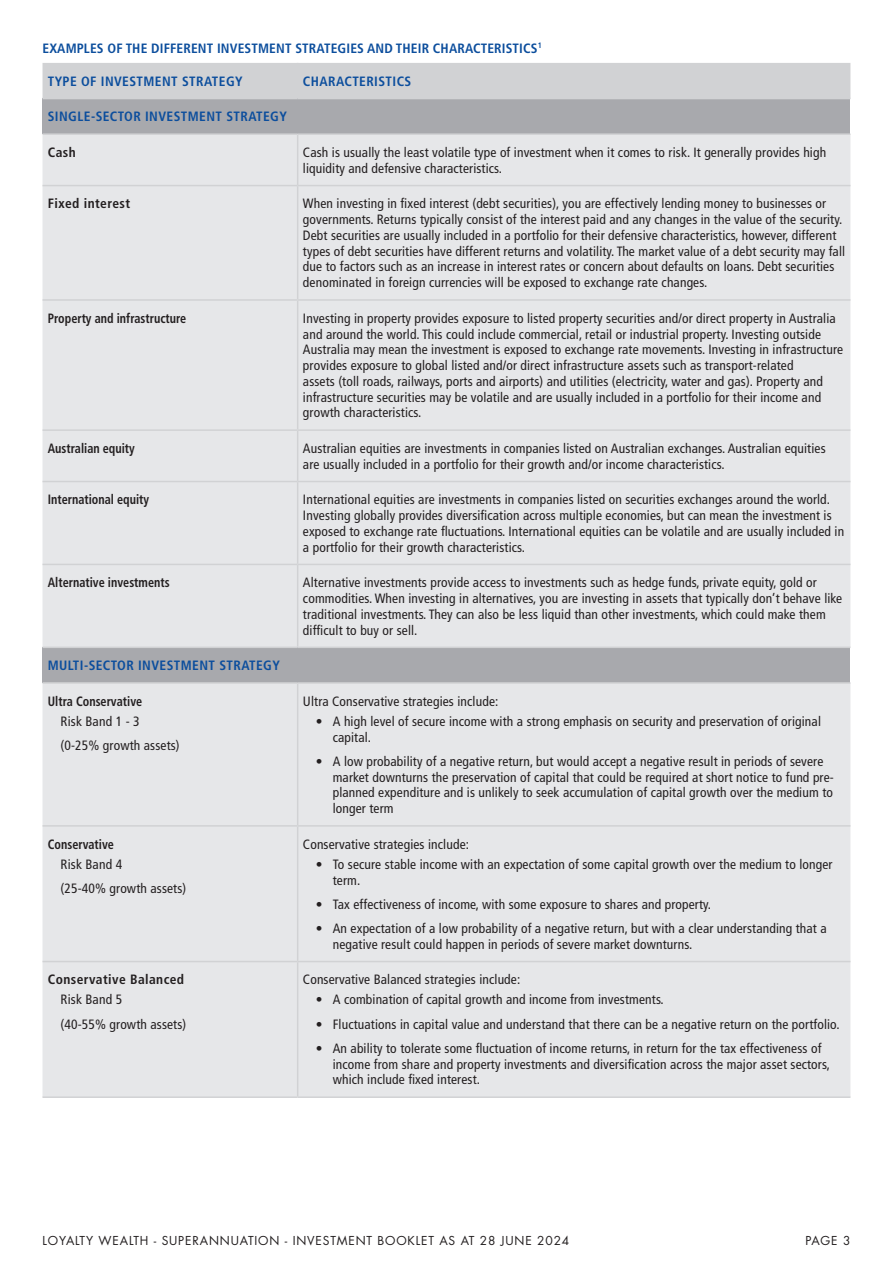
<style>
.page{position:relative;width:893px;height:1263px;background:#fff}
.page>*{position:absolute;margin:0;border:0;box-sizing:border-box;transform-origin:0 0}
.Table_Text{font:condensed 13.5px/15.8px "Frutiger LT Std";letter-spacing:.01em;color:#231f20}
.Table_Bold{font:700 condensed 13.5px "Frutiger LT Std";color:#231f20;scale:.9 1}
.Table_Header{font:700 condensed 13.5px "Frutiger LT Std";letter-spacing:.03em;color:#0c4e9d}
.Table_Body_Indented{font:condensed 13.5px "Frutiger LT Std";letter-spacing:.01em;color:#231f20}
.Headings{font:700 condensed 13.5px "Frutiger LT Std";letter-spacing:.01em;color:#0c4e9d}
.Table_Bold-2{font:700 condensed 13.5px "Frutiger LT Std";letter-spacing:.03em;color:#231f20}
.Table_Bold-3{font:700 condensed 13.5px "Frutiger LT Std";color:#231f20}
.t1{font:12px "Futura Std";letter-spacing:.07em;color:#231f20}
</style>
<div class="page">
<div style="left:43px;top:63px;width:807px;height:35px;background:#d1d2d4"></div>
<div style="left:43px;top:99px;width:807px;height:35px;background:#a8a9ad"></div>
<div style="left:43px;top:135px;width:807px;height:961px;background:#e6e7e9"></div>
<div style="left:43px;top:647px;width:807px;height:36px;background:#a8a9ad"></div>
<hr style="left:43px;top:133px;width:255px;height:2px;background:#d1d2d4">
<hr style="left:298px;top:133px;width:552px;height:2px;background:#d1d2d4">
<hr style="left:297px;top:135px;width:1px;height:50px;background:#d1d2d4">
<hr style="left:297px;top:186px;width:1px;height:113px;background:#d1d2d4">
<hr style="left:297px;top:301px;width:1px;height:128px;background:#d1d2d4">
<hr style="left:297px;top:431px;width:1px;height:50px;background:#d1d2d4">
<hr style="left:297px;top:482px;width:1px;height:82px;background:#d1d2d4">
<hr style="left:297px;top:565px;width:1px;height:81px;background:#d1d2d4">
<hr style="left:43px;top:646px;width:255px;height:2px;background:#d1d2d4">
<hr style="left:298px;top:646px;width:552px;height:2px;background:#d1d2d4">
<hr style="left:43px;top:682px;width:255px;height:2px;background:#d1d2d4">
<hr style="left:298px;top:682px;width:552px;height:2px;background:#d1d2d4">
<hr style="left:297px;top:684px;width:1px;height:141px;background:#d1d2d4">
<hr style="left:43px;top:825px;width:255px;height:2px;background:#d1d2d4">
<hr style="left:298px;top:825px;width:552px;height:2px;background:#d1d2d4">
<hr style="left:297px;top:827px;width:1px;height:134px;background:#d1d2d4">
<hr style="left:43px;top:961px;width:255px;height:1px;background:#d1d2d4">
<hr style="left:298px;top:961px;width:552px;height:1px;background:#d1d2d4">
<hr style="left:297px;top:962px;width:1px;height:134px;background:#d1d2d4">
<hr style="left:43px;top:1096px;width:255px;height:2px;background:#d1d2d4">
<hr style="left:298px;top:1096px;width:552px;height:2px;background:#d1d2d4">
<hr style="left:297px;top:63px;width:1px;height:35px;background:#d1d2d4">
<hr style="left:43px;top:98px;width:255px;height:1px;background:#d1d2d4">
<hr style="left:298px;top:98px;width:552px;height:1px;background:#d1d2d4">
<hr style="left:43px;top:185px;width:255px;height:1px;background:#d1d2d4">
<hr style="left:298px;top:185px;width:552px;height:1px;background:#d1d2d4">
<hr style="left:43px;top:299px;width:255px;height:2px;background:#d1d2d4">
<hr style="left:298px;top:299px;width:552px;height:2px;background:#d1d2d4">
<hr style="left:43px;top:429px;width:255px;height:2px;background:#d1d2d4">
<hr style="left:298px;top:429px;width:552px;height:2px;background:#d1d2d4">
<hr style="left:43px;top:481px;width:255px;height:1px;background:#d1d2d4">
<hr style="left:298px;top:481px;width:552px;height:1px;background:#d1d2d4">
<hr style="left:43px;top:564px;width:255px;height:1px;background:#d1d2d4">
<hr style="left:298px;top:564px;width:552px;height:1px;background:#d1d2d4">
<p class="Headings" style="left:43px;top:40px;width:501px">EXAMPLES OF THE DIFFERENT INVESTMENT STRATEGIES AND THEIR CHARACTERISTICS<sup>1</sup></p>
<p class="Table_Header" style="left:48px;top:73px;width:196px">TYPE OF INVESTMENT STRATEGY</p>
<p class="Table_Header" style="left:303px;top:73px;width:110px">CHARACTERISTICS</p>
<p class="Table_Header" style="left:48px;top:109px;width:241px">SINGLE-SECTOR INVESTMENT STRATEGY</p>
<p class="Table_Bold-3" style="left:48px;top:144px;width:29px">Cash</p>
<p class="Table_Text" style="left:303px;top:145px;width:525px">Cash is usually the least volatile type of investment when it comes to risk. It generally provides high liquidity and defensive characteristics.</p>
<p class="Table_Bold-2" style="left:48px;top:196px;width:84px">Fixed interest</p>
<p class="Table_Text" style="left:303px;top:196px;width:544px">When investing in fixed interest (debt securities), you are effectively lending money to businesses or governments. Returns typically consist of the interest paid and any changes in the value of the security.<br>Debt securities are usually included in a portfolio for their defensive characteristics, however, different types of debt securities have different returns and volatility. The market value of a debt security may fall due to factors such as an increase in interest rates or concern about defaults on loans. Debt securities denominated in foreign currencies will be exposed to exchange rate changes.</p>
<p class="Table_Bold" style="left:48px;top:310px;width:155px">Property and infrastructure</p>
<p class="Table_Text" style="left:303px;top:310px;width:542px">Investing in property provides exposure to listed property securities and/or direct property in Australia and around the world. This could include commercial, retail or industrial property. Investing outside Australia may mean the investment is exposed to exchange rate movements. Investing in infrastructure provides exposure to global listed and/or direct infrastructure assets such as transport-related<br>assets (toll roads, railways, ports and airports) and utilities (electricity, water and gas). Property and infrastructure securities may be volatile and are usually included in a portfolio for their income and growth characteristics.</p>
<p class="Table_Bold" style="left:48px;top:440px;width:98px">Australian equity</p>
<p class="Table_Text" style="left:303px;top:441px;width:524px">Australian equities are investments in companies listed on Australian exchanges. Australian equities are usually included in a portfolio for their growth and/or income characteristics.</p>
<p class="Table_Bold" style="left:48px;top:492px;width:114px">International equity</p>
<p class="Table_Text" style="left:303px;top:492px;width:543px">International equities are investments in companies listed on securities exchanges around the world.<br>Investing globally provides diversification across multiple economies, but can mean the investment is exposed to exchange rate fluctuations. International equities can be volatile and are usually included in a portfolio for their growth characteristics.</p>
<p class="Table_Bold" style="left:48px;top:575px;width:137px">Alternative investments</p>
<p class="Table_Text" style="left:303px;top:575px;width:541px">Alternative investments provide access to investments such as hedge funds, private equity, gold or commodities. When investing in alternatives, you are investing in assets that typically don’t behave like traditional investments. They can also be less liquid than other investments, which could make them difficult to buy or sell.</p>
<p class="Table_Header" style="left:48px;top:657px;width:234px">MULTI-SECTOR INVESTMENT STRATEGY</p>
<p class="Table_Bold" style="left:48px;top:693px;width:106px">Ultra Conservative</p>
<p class="Table_Body_Indented" style="left:61px;top:713px;width:81px">Risk Band 1 - 3</p>
<p class="Table_Body_Indented" style="left:61px;top:737px;width:121px">(0-25% growth assets)</p>
<p class="Table_Text" style="left:303px;top:693px;width:197px">Ultra Conservative strategies include:</p>
<p class="Table_Text" style="left:333px;top:713px;width:490px;text-indent:-17px">• A high level of secure income with a strong emphasis on security and preservation of original capital.</p>
<p class="Table_Text" style="left:333px;top:753px;width:503px;text-indent:-17px">• A low probability of a negative return, but would accept a negative result in periods of severe market downturns the preservation of capital that could be required at short notice to fund pre&shy;planned expenditure and is unlikely to seek accumulation of capital growth over the medium to longer term</p>
<p class="Table_Bold" style="left:48px;top:836px;width:75px">Conservative</p>
<p class="Table_Body_Indented" style="left:61px;top:856px;width:63px">Risk Band 4</p>
<p class="Table_Body_Indented" style="left:61px;top:880px;width:127px">(25-40% growth assets)</p>
<p class="Table_Bold-2" style="left:48px;top:972px;width:138px">Conservative Balanced</p>
<p class="Table_Body_Indented" style="left:61px;top:992px;width:63px">Risk Band 5</p>
<p class="Table_Body_Indented" style="left:61px;top:1016px;width:127px">(40-55% growth assets)</p>
<p class="Table_Text" style="left:303px;top:836px;width:168px">Conservative strategies include:</p>
<p class="Table_Text" style="left:333px;top:856px;width:501px;text-indent:-17px">• To secure stable income with an expectation of some capital growth over the medium to longer term.</p>
<p class="Table_Text" style="left:316px;top:896px;width:397px">• Tax effectiveness of income, with some exposure to shares and property.</p>
<p class="Table_Text" style="left:333px;top:920px;width:495px;text-indent:-17px">• An expectation of a low probability of a negative return, but with a clear understanding that a negative result could happen in periods of severe market downturns.</p>
<p class="Table_Text" style="left:303px;top:972px;width:219px">Conservative Balanced strategies include:</p>
<p class="Table_Text" style="left:316px;top:992px;width:350px">• A combination of capital growth and income from investments.</p>
<p class="Table_Text" style="left:316px;top:1016px;width:525px">• Fluctuations in capital value and understand that there can be a negative return on the portfolio.</p>
<p class="Table_Text" style="left:333px;top:1040px;width:499px;text-indent:-17px">• An ability to tolerate some fluctuation of income returns, in return for the tax effectiveness of income from share and property investments and diversification across the major asset sectors, which include fixed interest.</p>
<p class="t1" style="left:43px;top:1233px;width:528px">LOYALTY WEALTH - SUPERANNUATION - INVESTMENT BOOKLET AS AT 28 JUNE 2024</p>
<p class="t1" style="left:805px;top:1233px;width:46px">PAGE 3</p>
</div>
